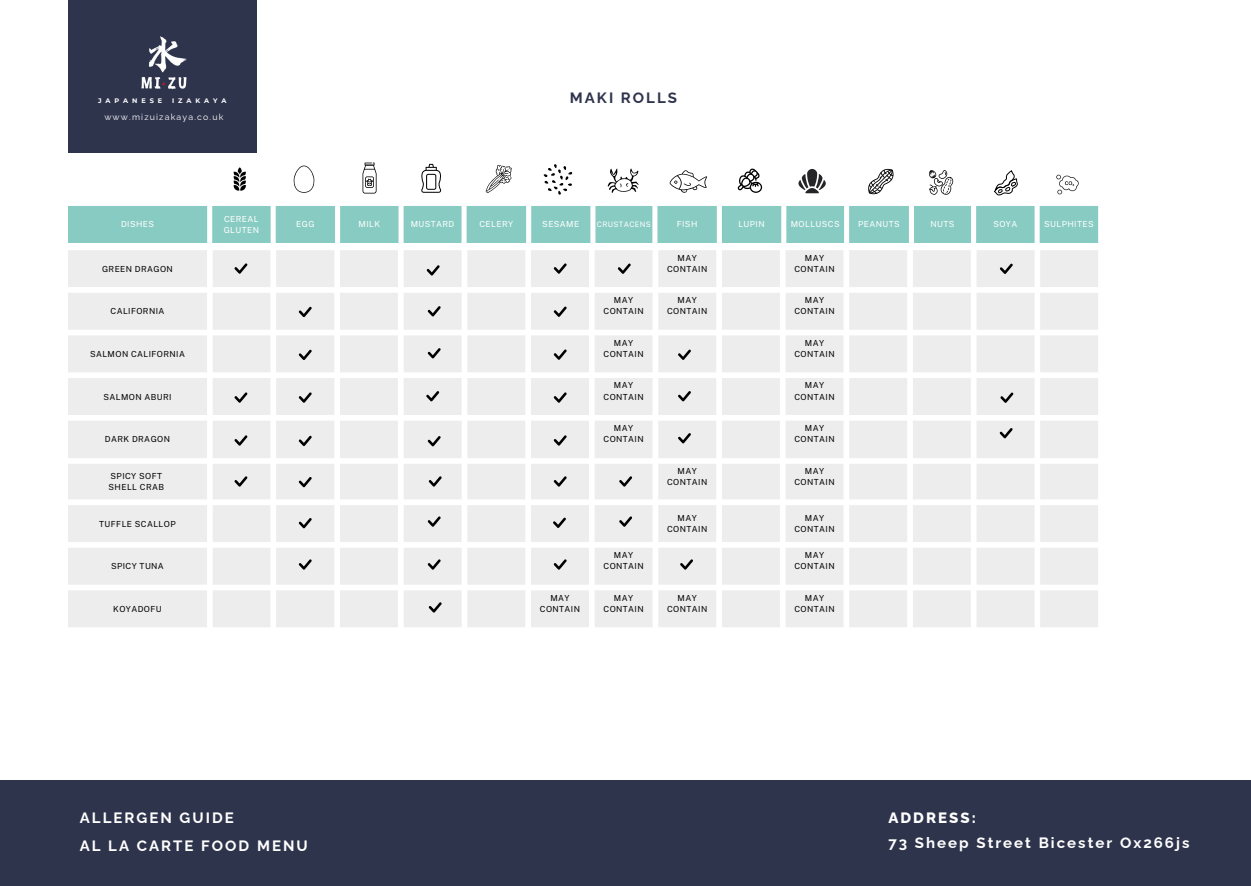
<style>
.page{position:relative;width:1251px;height:886px;background:#fff}
.page>*{position:absolute;margin:0;border:0;box-sizing:border-box;transform-origin:0 0}
.t1{font:700 15px "Raleway";letter-spacing:.135em;color:#fff}
.t2{font:700 15px "Raleway";letter-spacing:.135em;color:#2f344d}
.t3{font:800 15px "Raleway";letter-spacing:.135em;color:#fff}
.t4{font:8.75px "Raleway";letter-spacing:.135em;color:#fff}
.t5{font:8.38px "Public Sans";letter-spacing:.05em;color:#000}
.t6{font:8.38px "Public Sans";letter-spacing:.05em;color:#fff}
.t7{font:7.5px "Public Sans";letter-spacing:.05em;color:#fff}
.t8{font:700 6.5px "Montserrat";letter-spacing:.6em;color:#fff}
</style>
<div class="page">
<div style="left:68px;top:0;width:188px;height:152px;background:#2f344d"></div>
<img style="left:141px;top:36px;width:46px;height:53px">
<svg style="left:68px;top:250px;width:1030px;height:377px;fill:#ededed"></svg>
<svg style="left:618px;top:264px;width:13px;height:10px"></svg>
<svg style="left:999px;top:428px;width:13px;height:10px"></svg>
<svg style="left:299px;top:518px;width:13px;height:10px"></svg>
<svg style="left:678px;top:433px;width:13px;height:10px"></svg>
<svg style="left:68px;top:206px;width:1030px;height:37px;background:#90cec6"></svg>
<svg style="left:429px;top:476px;width:13px;height:11px"></svg>
<svg style="left:1000px;top:393px;width:13px;height:10px"></svg>
<svg style="left:554px;top:476px;width:13px;height:11px"></svg>
<svg style="left:678px;top:350px;width:13px;height:10px"></svg>
<svg style="left:678px;top:391px;width:13px;height:10px"></svg>
<div style="left:0;top:780px;width:1251px;height:106px;background:#2f344d"></div>
<svg style="left:234px;top:167px;width:12px;height:24px"></svg>
<svg style="left:294px;top:166px;width:20px;height:27px"></svg>
<svg style="left:362px;top:163px;width:14px;height:31px"></svg>
<svg style="left:421px;top:164px;width:21px;height:29px"></svg>
<svg style="left:486px;top:165px;width:26px;height:28px"></svg>
<svg style="left:543px;top:164px;width:29px;height:31px"></svg>
<svg style="left:608px;top:168px;width:30px;height:25px"></svg>
<svg style="left:669px;top:170px;width:38px;height:23px"></svg>
<svg style="left:738px;top:168px;width:24px;height:25px"></svg>
<svg style="left:798px;top:169px;width:28px;height:24px"></svg>
<svg style="left:868px;top:169px;width:25px;height:25px"></svg>
<svg style="left:929px;top:170px;width:25px;height:25px"></svg>
<svg style="left:994px;top:170px;width:24px;height:26px"></svg>
<svg style="left:1056px;top:175px;width:22px;height:19px"></svg>
<svg style="left:234px;top:263px;width:13px;height:11px"></svg>
<svg style="left:234px;top:392px;width:13px;height:11px"></svg>
<svg style="left:234px;top:435px;width:13px;height:11px"></svg>
<svg style="left:234px;top:476px;width:13px;height:11px"></svg>
<svg style="left:299px;top:307px;width:13px;height:10px"></svg>
<svg style="left:299px;top:350px;width:13px;height:10px"></svg>
<svg style="left:299px;top:436px;width:13px;height:10px"></svg>
<svg style="left:299px;top:477px;width:13px;height:10px"></svg>
<svg style="left:428px;top:436px;width:13px;height:10px"></svg>
<svg style="left:428px;top:516px;width:13px;height:11px"></svg>
<svg style="left:428px;top:306px;width:13px;height:10px"></svg>
<svg style="left:427px;top:265px;width:13px;height:11px"></svg>
<svg style="left:428px;top:348px;width:13px;height:10px"></svg>
<svg style="left:554px;top:263px;width:13px;height:11px"></svg>
<svg style="left:554px;top:307px;width:13px;height:10px"></svg>
<svg style="left:554px;top:349px;width:13px;height:11px"></svg>
<svg style="left:554px;top:392px;width:13px;height:11px"></svg>
<svg style="left:554px;top:435px;width:13px;height:11px"></svg>
<svg style="left:553px;top:518px;width:13px;height:10px"></svg>
<svg style="left:619px;top:476px;width:13px;height:11px"></svg>
<svg style="left:999px;top:264px;width:14px;height:10px"></svg>
<svg style="left:299px;top:392px;width:13px;height:11px"></svg>
<svg style="left:426px;top:391px;width:13px;height:10px"></svg>
<svg style="left:619px;top:516px;width:13px;height:11px"></svg>
<svg style="left:428px;top:559px;width:13px;height:11px"></svg>
<svg style="left:299px;top:559px;width:13px;height:11px"></svg>
<svg style="left:554px;top:559px;width:13px;height:11px"></svg>
<svg style="left:680px;top:559px;width:13px;height:11px"></svg>
<svg style="left:429px;top:602px;width:13px;height:11px"></svg>
<p class="t8" style="left:98px;top:97px;width:66px">JAPANESE</p>
<p class="t8" style="left:172px;top:97px;width:56px">IZAKAYA</p>
<p class="t2" style="left:570px;top:88px;width:109px">MAKI ROLLS</p>
<p class="t4" style="left:104px;top:111px;width:121px">www.mizuizakaya.co.uk</p>
<p class="t6" style="left:121px;top:219px;width:35px">DISHES</p>
<p class="t5" style="left:102px;top:264px;width:72px">GREEN DRAGON</p>
<p class="t5" style="left:111px;top:306px;width:55px">CALIFORNIA</p>
<p class="t5" style="left:90px;top:349px;width:96px">SALMON CALIFORNIA</p>
<p class="t5" style="left:103px;top:392px;width:70px">SALMON ABURI</p>
<p class="t5" style="left:105px;top:434px;width:67px">DARK DRAGON</p>
<p class="t5" style="left:111px;top:471px;width:53px">SPICY SOFT</p>
<p class="t5" style="left:109px;top:482px;width:57px">SHELL CRAB</p>
<p class="t5" style="left:99px;top:519px;width:78px">TUFFLE SCALLOP</p>
<p class="t5" style="left:111px;top:561px;width:54px">SPICY TUNA</p>
<p class="t5" style="left:113px;top:604px;width:50px">KOYADOFU</p>
<p class="t6" style="left:224px;top:214px;width:36px">CEREAL</p>
<p class="t6" style="left:224px;top:225px;width:37px">GLUTEN</p>
<p class="t6" style="left:296px;top:219px;width:20px">EGG</p>
<p class="t6" style="left:358px;top:219px;width:23px">MILK</p>
<p class="t6" style="left:411px;top:219px;width:45px">MUSTARD</p>
<p class="t6" style="left:479px;top:219px;width:35px">CELERY</p>
<p class="t6" style="left:542px;top:219px;width:38px">SESAME</p>
<p class="t7" style="left:597px;top:220px;width:56px">CRUSTACENS</p>
<p class="t6" style="left:677px;top:219px;width:22px">FISH</p>
<p class="t6" style="left:738px;top:219px;width:28px">LUPIN</p>
<p class="t6" style="left:791px;top:219px;width:50px">MOLLUSCS</p>
<p class="t6" style="left:858px;top:219px;width:43px">PEANUTS</p>
<p class="t6" style="left:930px;top:219px;width:25px">NUTS</p>
<p class="t6" style="left:993px;top:219px;width:25px">SOYA</p>
<p class="t6" style="left:1044px;top:219px;width:51px">SULPHITES</p>
<p class="t5" style="left:550px;top:593px;width:21px">MAY</p>
<p class="t5" style="left:540px;top:604px;width:42px">CONTAIN</p>
<p class="t5" style="left:614px;top:295px;width:21px">MAY</p>
<p class="t5" style="left:603px;top:306px;width:42px">CONTAIN</p>
<p class="t5" style="left:614px;top:338px;width:21px">MAY</p>
<p class="t5" style="left:603px;top:349px;width:42px">CONTAIN</p>
<p class="t5" style="left:614px;top:380px;width:21px">MAY</p>
<p class="t5" style="left:603px;top:392px;width:42px">CONTAIN</p>
<p class="t5" style="left:614px;top:423px;width:21px">MAY</p>
<p class="t5" style="left:603px;top:434px;width:42px">CONTAIN</p>
<p class="t5" style="left:614px;top:550px;width:21px">MAY</p>
<p class="t5" style="left:603px;top:561px;width:42px">CONTAIN</p>
<p class="t5" style="left:614px;top:593px;width:21px">MAY</p>
<p class="t5" style="left:603px;top:604px;width:42px">CONTAIN</p>
<h3 class="t5" style="left:677px;top:253px;width:21px">MAY</h3>
<p class="t5" style="left:667px;top:264px;width:42px">CONTAIN</p>
<p class="t5" style="left:677px;top:295px;width:21px">MAY</p>
<p class="t5" style="left:667px;top:306px;width:42px">CONTAIN</p>
<p class="t5" style="left:677px;top:466px;width:21px">MAY</p>
<p class="t5" style="left:667px;top:477px;width:42px">CONTAIN</p>
<p class="t5" style="left:677px;top:513px;width:21px">MAY</p>
<p class="t5" style="left:667px;top:524px;width:42px">CONTAIN</p>
<p class="t5" style="left:677px;top:593px;width:21px">MAY</p>
<p class="t5" style="left:667px;top:604px;width:42px">CONTAIN</p>
<h1 class="t5" style="left:805px;top:253px;width:21px">MAY</h1>
<p class="t5" style="left:794px;top:264px;width:42px">CONTAIN</p>
<p class="t5" style="left:805px;top:295px;width:21px">MAY</p>
<p class="t5" style="left:794px;top:306px;width:42px">CONTAIN</p>
<p class="t5" style="left:805px;top:338px;width:21px">MAY</p>
<p class="t5" style="left:794px;top:349px;width:42px">CONTAIN</p>
<p class="t5" style="left:805px;top:380px;width:21px">MAY</p>
<p class="t5" style="left:794px;top:392px;width:42px">CONTAIN</p>
<p class="t5" style="left:805px;top:423px;width:21px">MAY</p>
<p class="t5" style="left:794px;top:434px;width:42px">CONTAIN</p>
<p class="t5" style="left:805px;top:466px;width:21px">MAY</p>
<p class="t5" style="left:794px;top:477px;width:42px">CONTAIN</p>
<p class="t5" style="left:805px;top:513px;width:21px">MAY</p>
<p class="t5" style="left:794px;top:524px;width:42px">CONTAIN</p>
<p class="t5" style="left:805px;top:550px;width:21px">MAY</p>
<p class="t5" style="left:794px;top:561px;width:42px">CONTAIN</p>
<p class="t5" style="left:805px;top:593px;width:21px">MAY</p>
<p class="t5" style="left:794px;top:604px;width:42px">CONTAIN</p>
<p class="t1" style="left:80px;top:809px;width:156px">ALLERGEN GUIDE</p>
<p class="t1" style="left:80px;top:837px;width:229px">AL LA CARTE FOOD MENU</p>
<p class="t3" style="left:888px;top:809px;width:89px">ADDRESS:</p>
<p class="t1" style="left:888px;top:833px;width:302px">73 Sheep Street Bicester Ox266js</p>
</div>
